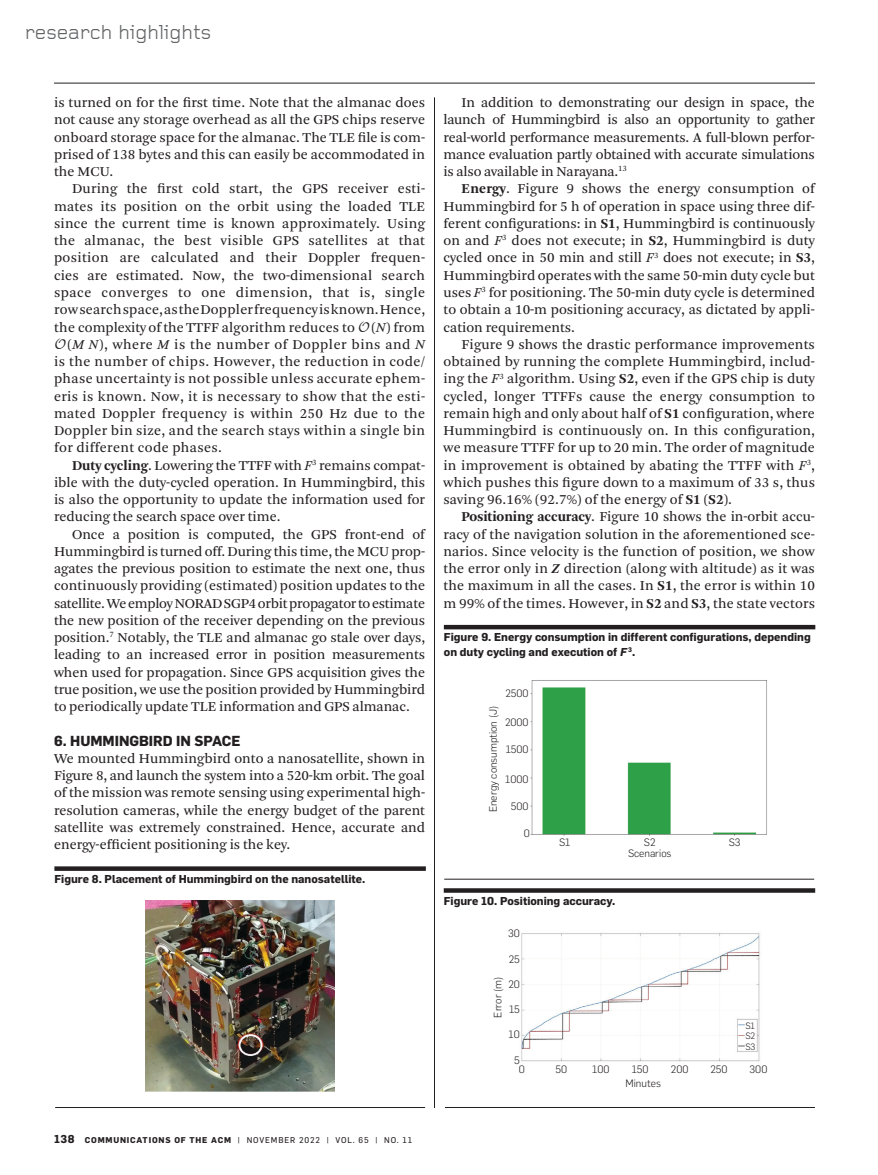
<style>
.page{position:relative;width:878px;height:1175px;background:#fff}
.page>*{position:absolute;margin:0;border:0;box-sizing:border-box;transform-origin:0 0}
.t1{font:21px "Foundry Gridnik";letter-spacing:-.015em;color:#636466}
.Text{font:14.25px/17.2px "Arnhem Blond";color:#231f20;text-align:justify}
.Text_flush{font:14.25px/17.2px "Arnhem Blond";letter-spacing:.005em;color:#231f20;text-align:justify}
._1_hd{font:700 14.25px "Flama";color:#231f20}
.Fig_leg{font:700 11.25px/14.2px "Flama";color:#231f20}
.t2{font:300 10.5px "Flama";color:#231f20}
.t3{font:300 9px/10.4px "Flama";color:#231f20;text-align:justify}
.t4{font:8.25px "Flama";letter-spacing:.1em;color:#231f20}
.s1{font-family:"Euclid Math One"}
.s2{font-style:italic}
.s3{font-family:"Arnhem";font-weight:700}
.s4{font-family:"Arnhem";font-weight:700;font-style:italic}
.s5{font-weight:700;font-size:11.25px}
.s6{font-weight:700}
</style>
<div class="page">
<hr style="left:54px;top:83px;width:760px;height:1px;background:#231f20">
<hr style="left:434px;top:97px;width:1px;height:1011px;background:#231f20">
<hr style="left:55px;top:1107px;width:370px;height:1px;background:#231f20">
<div style="left:54px;top:866px;width:372px;height:5px;background:#231f20"></div>
<img style="left:146px;top:900px;width:188px;height:191px">
<hr style="left:444px;top:879px;width:370px;height:1px;background:#231f20">
<hr style="left:444px;top:625px;width:371px;height:4px;background:#231f20">
<img style="left:530px;top:680px;width:237px;height:156px">
<hr style="left:445px;top:1107px;width:369px;height:1px;background:#231f20">
<svg style="left:444px;top:888px;width:371px;height:4px"></svg>
<img style="left:521px;top:933px;width:239px;height:129px">
<h1 class="t1" style="left:25px;top:20px;width:188px">research highlights</h1>
<p class="Text_flush" style="left:54px;top:94px;width:372px">is turned on for the first time. Note that the almanac does not cause any storage overhead as all the GPS chips reserve onboard storage space for the almanac. The TLE file is com&shy;prised of 138 bytes and this can easily be accommodated in the MCU.</p>
<p class="Text_flush" style="left:54px;top:180px;width:372px;text-indent:18px">During the first cold start, the GPS receiver esti&shy;mates its position on the orbit using the loaded TLE since the current time is known approximately. Using the almanac, the best visible GPS satellites at that position are calculated and their Doppler frequen&shy;cies are estimated. Now, the two-dimensional search space converges to one dimension, that is, single row search space, as the Doppler frequency is known. Hence, the complexity of the TTFF algorithm reduces to <span class="s1">O</span> (<span class="s2">N</span>) from <span class="s1">O</span> (<span class="s2">M N</span>), where <span class="s2">M</span> is the number of Doppler bins and <span class="s2">N </span>is the number of chips. However, the reduction in code/ phase uncertainty is not possible unless accurate ephem&shy;eris is known. Now, it is necessary to show that the esti&shy;mated Doppler frequency is within 250 Hz due to the Doppler bin size, and the search stays within a single bin for different code phases.</p>
<p class="Text" style="left:54px;top:456px;width:372px;text-indent:18px"><span class="s3">Duty cycling</span>. Lowering the TTFF with <span class="s2">F</span><sup>3</sup> remains compat&shy;ible with the duty-cycled operation. In Hummingbird, this is also the opportunity to update the information used for reducing the search space over time.</p>
<p class="Text" style="left:54px;top:525px;width:372px;text-indent:18px">Once a position is computed, the GPS front-end of Hummingbird is turned off. During this time, the MCU prop&shy;agates the previous position to estimate the next one, thus continuously providing (estimated) position updates to the satellite. We employ NORAD SGP4 orbit propagator to estimate the new position of the receiver depending on the previous position.<sup>7</sup> Notably, the TLE and almanac go stale over days, leading to an increased error in position measurements when used for propagation. Since GPS acquisition gives the true position, we use the position provided by Hummingbird to periodically update TLE information and GPS almanac.</p>
<p class="_1_hd" style="left:54px;top:732px;width:188px">6. HUMMINGBIRD IN SPACE</p>
<p class="Text_flush" style="left:54px;top:750px;width:372px">We mounted Hummingbird onto a nanosatellite, shown in Figure 8, and launch the system into a 520-km orbit. The goal of the mission was remote sensing using experimental high&shy;resolution cameras, while the energy budget of the parent satellite was extremely constrained. Hence, accurate and energy-efficient positioning is the key.</p>
<p class="Fig_leg" style="left:54px;top:871px;width:312px">Figure 8. Placement of Hummingbird on the nanosatellite.</p>
<p class="Text" style="left:443px;top:94px;width:373px;text-indent:18px">In addition to demonstrating our design in space, the launch of Hummingbird is also an opportunity to gather real-world performance measurements. A full-blown perfor&shy;mance evaluation partly obtained with accurate simulations is also available in Narayana.<sup>13</sup></p>
<p class="Text" style="left:443px;top:180px;width:373px;text-indent:18px"><span class="s3">Energy</span>. Figure 9 shows the energy consumption of Hummingbird for 5 h of operation in space using three dif&shy;ferent configurations: in <span class="s3">S1</span>, Hummingbird is continuously on and <span class="s2">F</span><sup>3</sup> does not execute; in <span class="s3">S2</span>, Hummingbird is duty cycled once in 50 min and still <span class="s2">F</span><sup>3</sup> does not execute; in <span class="s3">S3</span>, Hummingbird operates with the same 50-min duty cycle but uses <span class="s2">F</span><sup>3</sup> for positioning. The 50-min duty cycle is determined to obtain a 10-m positioning accuracy, as dictated by appli&shy;cation requirements.</p>
<p class="Text" style="left:443px;top:336px;width:373px;text-indent:18px">Figure 9 shows the drastic performance improvements obtained by running the complete Hummingbird, includ&shy;ing the <span class="s2">F</span><sup>3</sup> algorithm. Using <span class="s3">S2</span>, even if the GPS chip is duty cycled, longer TTFFs cause the energy consumption to remain high and only about half of <span class="s3">S1</span> configuration, where Hummingbird is continuously on. In this configuration, we measure TTFF for up to 20 min. The order of magnitude in improvement is obtained by abating the TTFF with <span class="s2">F</span><sup>3</sup>, which pushes this figure down to a maximum of 33 s, thus saving 96.16% (92.7%) of the energy of <span class="s3">S1</span> (<span class="s3">S2</span>).</p>
<p class="Text" style="left:443px;top:508px;width:373px;text-indent:18px"><span class="s3">Positioning accuracy</span>. Figure 10 shows the in-orbit accu&shy;racy of the navigation solution in the aforementioned sce&shy;narios. Since velocity is the function of position, we show the error only in <span class="s4">Z</span> direction (along with altitude) as it was the maximum in all the cases. In <span class="s3">S1</span>, the error is within 10 m 99% of the times. However, in <span class="s3">S2</span> and <span class="s3">S3</span>, the state vectors</p>
<p class="Fig_leg" style="left:444px;top:630px;width:368px">Figure 9. Energy consumption in different configurations, depending on duty cycling and execution of <span class="s2">F</span> <sup>3</sup>.</p>
<p class="t2" style="left:505px;top:687px;width:25px">2500</p>
<p class="t2" style="left:505px;top:716px;width:25px">2000</p>
<p class="t2" style="left:505px;top:743px;width:24px">1500</p>
<p class="t2" style="left:505px;top:773px;width:25px">1000</p>
<p class="t2" style="left:511px;top:800px;width:19px">500</p>
<p class="t2" style="left:523px;top:827px;width:8px">0</p>
<p class="t2" style="left:628px;top:847px;width:45px">Scenarios</p>
<p class="t2" style="left:487px;top:812px;width:108px;rotate:-90deg">Energy consumption (J)</p>
<p class="t2" style="left:559px;top:835px;width:13px">S1</p>
<p class="t2" style="left:643px;top:835px;width:13px">S2</p>
<p class="t2" style="left:728px;top:835px;width:13px">S3</p>
<p class="Fig_leg" style="left:444px;top:893px;width:173px">Figure 10. Positioning accuracy.</p>
<p class="t2" style="left:508px;top:927px;width:13px">30</p>
<p class="t2" style="left:508px;top:952px;width:13px">25</p>
<p class="t2" style="left:508px;top:978px;width:13px">20</p>
<p class="t2" style="left:509px;top:1003px;width:12px">15</p>
<p class="t2" style="left:508px;top:1028px;width:13px">10</p>
<p class="t2" style="left:514px;top:1053px;width:7px">5</p>
<p class="t2" style="left:491px;top:1017px;width:42px;rotate:-90deg">Error (m)</p>
<p class="t3" style="left:745px;top:1020px;width:12px">S1<br>S2<br>S3</p>
<p class="t2" style="left:519px;top:1063px;width:8px">0</p>
<p class="t2" style="left:555px;top:1063px;width:13px">50</p>
<p class="t2" style="left:592px;top:1063px;width:19px">100</p>
<p class="t2" style="left:631px;top:1063px;width:18px">150</p>
<p class="t2" style="left:670px;top:1063px;width:19px">200</p>
<p class="t2" style="left:710px;top:1063px;width:19px">250</p>
<p class="t2" style="left:749px;top:1063px;width:19px">300</p>
<p class="t2" style="left:625px;top:1077px;width:37px">Minutes</p>
<p class="t4" style="left:54px;top:1134px;width:360px"><span class="s5">138</span> <span class="s6">COMMUNICATIONS OF THE ACM</span> | NOVEMBER 2022 | VOL. 65 | NO. 11</p>
</div>
